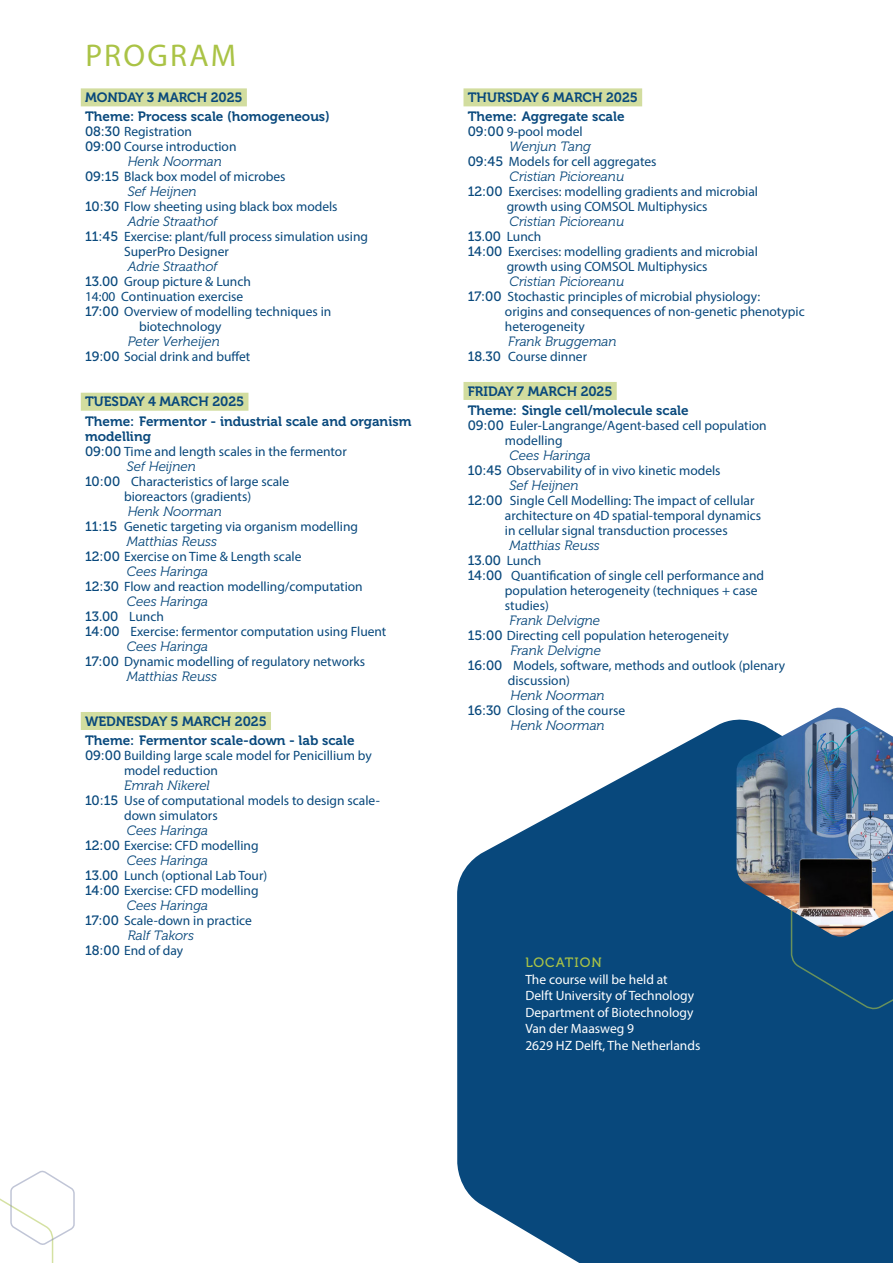
<style>
.page{position:relative;width:893px;height:1263px;background:#fff}
.page>*{position:absolute;margin:0;border:0;box-sizing:border-box;transform-origin:0 0}
.Header_-_Advanced_Course{font:31.5px "Myriad Pro";letter-spacing:.07em;color:#aac346}
.t1{font:13.5px/15px "Myriad Pro";color:#08487c}
.t2{font:italic 13.5px "Museo 300";color:#08487c}
.Programma_-_bodytekst{font:13.5px/15px "Museo 700";color:#08487c}
.Course_leader_info{font:13.5px "Myriad Pro";color:#fff}
.Programma_-_datum{font:13.5px "Museo 700";color:#08487c}
.t3{font:13.5px "Museo 500";color:#08487c}
.Course_leader_kopjes{font:13.5px "Museo 500";letter-spacing:.08em;color:#aac346}
.s1{font-family:"Museo 500"}
.s2{font-family:"Myriad Pro"}
</style>
<div class="page">
<svg style="left:457px;top:719px;width:436px;height:544px;background:#275f8c"></svg>
<div style="left:81px;top:88px;width:166px;height:18px;background:#d2dd9f"></div>
<div style="left:81px;top:393px;width:167px;height:18px;background:#d2dd9f"></div>
<div style="left:81px;top:712px;width:190px;height:18px;background:#d2dd9f"></div>
<div style="left:463px;top:88px;width:179px;height:18px;background:#d2dd9f"></div>
<div style="left:463px;top:382px;width:154px;height:18px;background:#d2dd9f"></div>
<svg style="left:0;top:1170px;width:75px;height:93px"></svg>
<div style="left:790px;top:938px;width:103px;height:73px;background:#08487c"></div>
<img style="left:736px;top:708px;width:157px;height:230px">
<p class="Header_-_Advanced_Course" style="left:85px;top:36px;width:152px">PROGRAM</p>
<p class="Programma_-_datum" style="left:85px;top:90px;width:159px">MONDAY 3 MARCH 2025</p>
<p class="Programma_-_bodytekst" style="left:85px;top:109px;width:246px">Theme: Process scale (homogeneous)</p>
<p class="t1" style="left:85px;top:124px;width:108px"><span class="s1">08:30</span> Registration</p>
<p class="t1" style="left:85px;top:139px;width:153px"><span class="s1">09:00</span> Course introduction</p>
<p class="t2" style="left:128px;top:154px;width:96px">Henk Noorman</p>
<p class="t1" style="left:85px;top:169px;width:202px"><span class="s1">09:15</span> Black box model of microbes</p>
<p class="t2" style="left:128px;top:184px;width:71px">Sef Heijnen</p>
<p class="t1" style="left:85px;top:199px;width:254px"><span class="s1">10:30</span> Flow sheeting using black box models</p>
<p class="t2" style="left:128px;top:214px;width:91px">Adrie Straathof</p>
<p class="t1" style="left:124px;top:229px;width:246px;text-indent:-39px"><span class="s1">11:45</span> Exercise: plant/full process simulation using<br>SuperPro Designer</p>
<p class="t2" style="left:128px;top:259px;width:91px">Adrie Straathof</p>
<p class="t1" style="left:85px;top:274px;width:167px"><span class="s1">13.00</span> Group picture &amp; Lunch</p>
<p class="t1" style="left:85px;top:289px;width:160px">14:00 Continuation exercise</p>
<p class="t1" style="left:139px;top:304px;width:194px;text-indent:-54px"><span class="s1">17:00</span> Overview of modelling techniques in biotechnology</p>
<p class="t2" style="left:128px;top:334px;width:94px">Peter Verheijen</p>
<p class="t1" style="left:85px;top:349px;width:167px"><span class="s1">19:00</span> Social drink and buffet</p>
<p class="Programma_-_datum" style="left:85px;top:394px;width:161px">TUESDAY 4 MARCH 2025</p>
<p class="Programma_-_bodytekst" style="left:85px;top:414px;width:328px">Theme: Fermentor - industrial scale and organism modelling</p>
<p class="t1" style="left:85px;top:443px;width:263px"><span class="s1">09:00</span> Time and length scales in the fermentor</p>
<p class="t2" style="left:127px;top:459px;width:71px">Sef Heijnen</p>
<p class="t1" style="left:85px;top:473px;width:206px"><span class="s1">10:00</span> Characteristics of large scale</p>
<p class="t1" style="left:124px;top:488px;width:129px">bioreactors (gradients)</p>
<p class="t2" style="left:128px;top:504px;width:96px">Henk Noorman</p>
<p class="t1" style="left:85px;top:518px;width:274px"><span class="s1">11:15</span> Genetic targeting via organism modelling</p>
<p class="t2" style="left:127px;top:534px;width:92px">Matthias Reuss</p>
<p class="t1" style="left:85px;top:548px;width:218px"><span class="s1">12:00</span> Exercise on Time &amp; Length scale</p>
<p class="t2" style="left:127px;top:564px;width:83px">Cees Haringa</p>
<p class="t1" style="left:85px;top:578px;width:279px"><span class="s1">12:30</span> Flow and reaction modelling/computation</p>
<p class="t2" style="left:127px;top:594px;width:83px">Cees Haringa</p>
<p class="t3" style="left:85px;top:609px;width:80px">13.00 <span class="s2">Lunch</span></p>
<p class="t1" style="left:85px;top:623px;width:303px"><span class="s1">14:00</span> Exercise: fermentor computation using Fluent</p>
<p class="t2" style="left:127px;top:639px;width:83px">Cees Haringa</p>
<p class="t1" style="left:85px;top:653px;width:282px"><span class="s1">17:00</span> Dynamic modelling of regulatory networks</p>
<p class="t2" style="left:127px;top:669px;width:92px">Matthias Reuss</p>
<p class="Programma_-_datum" style="left:85px;top:713px;width:183px">WEDNESDAY 5 MARCH 2025</p>
<p class="Programma_-_bodytekst" style="left:85px;top:733px;width:271px">Theme: Fermentor scale-down - lab scale</p>
<p class="t1" style="left:124px;top:748px;width:249px;text-indent:-39px"><span class="s1">09:00</span> Building large scale model for Penicillium by model reduction</p>
<p class="t2" style="left:124px;top:778px;width:87px">Emrah Nikerel</p>
<p class="t1" style="left:124px;top:793px;width:257px;text-indent:-39px"><span class="s1">10:15</span> Use of computational models to design scale&shy;down simulators</p>
<p class="t2" style="left:127px;top:823px;width:83px">Cees Haringa</p>
<p class="t1" style="left:85px;top:838px;width:175px"><span class="s1">12:00</span> Exercise: CFD modelling</p>
<p class="t2" style="left:127px;top:853px;width:83px">Cees Haringa</p>
<p class="t1" style="left:85px;top:868px;width:184px"><span class="s1">13.00</span> Lunch (optional Lab Tour)</p>
<p class="t1" style="left:85px;top:883px;width:175px"><span class="s1">14:00</span> Exercise: CFD modelling</p>
<p class="t2" style="left:127px;top:898px;width:83px">Cees Haringa</p>
<p class="t1" style="left:85px;top:913px;width:168px"><span class="s1">17:00</span> Scale-down in practice</p>
<p class="t2" style="left:128px;top:928px;width:68px">Ralf Takors</p>
<p class="t1" style="left:85px;top:943px;width:100px"><span class="s1">18:00</span> End of day</p>
<p class="Programma_-_datum" style="left:468px;top:90px;width:172px">THURSDAY 6 MARCH 2025</p>
<p class="Programma_-_bodytekst" style="left:468px;top:109px;width:158px">Theme: Aggregate scale</p>
<p class="t1" style="left:468px;top:124px;width:116px"><span class="s1">09:00</span> 9-pool model</p>
<p class="t2" style="left:510px;top:139px;width:83px">Wenjun Tang</p>
<p class="t1" style="left:468px;top:154px;width:190px"><span class="s1">09:45</span> Models for cell aggregates</p>
<p class="t2" style="left:510px;top:169px;width:116px">Cristian Picioreanu</p>
<p class="t1" style="left:507px;top:184px;width:253px;text-indent:-39px"><span class="s1">12:00</span> Exercises: modelling gradients and microbial growth using COMSOL Multiphysics</p>
<p class="t2" style="left:510px;top:214px;width:116px">Cristian Picioreanu</p>
<p class="t3" style="left:468px;top:229px;width:75px">13.00 <span class="s2">Lunch</span></p>
<p class="t1" style="left:507px;top:244px;width:253px;text-indent:-39px"><span class="s1">14:00</span> Exercises: modelling gradients and microbial growth using COMSOL Multiphysics</p>
<p class="t2" style="left:510px;top:274px;width:116px">Cristian Picioreanu</p>
<p class="t1" style="left:505px;top:289px;width:301px;text-indent:-37px"><span class="s1">17:00</span> Stochastic principles of microbial physiology:<br>origins and consequences of non-genetic phenotypic heterogeneity</p>
<p class="t2" style="left:508px;top:334px;width:110px">Frank Bruggeman</p>
<p class="t1" style="left:468px;top:349px;width:121px"><span class="s1">18.30</span> Course dinner</p>
<p class="Programma_-_datum" style="left:468px;top:383px;width:146px">FRIDAY 7 MARCH 2025</p>
<p class="Programma_-_bodytekst" style="left:468px;top:403px;width:222px">Theme: Single cell/molecule scale</p>
<p class="t1" style="left:505px;top:418px;width:263px;text-indent:-37px"><span class="s1">09:00</span> Euler-Langrange/Agent-based cell population modelling</p>
<p class="t2" style="left:510px;top:448px;width:83px">Cees Haringa</p>
<p class="t1" style="left:468px;top:463px;width:254px"><span class="s1">10:45</span> Observability of in vivo kinetic models</p>
<p class="t2" style="left:510px;top:478px;width:71px">Sef Heijnen</p>
<p class="t1" style="left:505px;top:493px;width:258px;text-indent:-37px"><span class="s1">12:00</span> Single Cell Modelling: The impact of cellular architecture on 4D spatial-temporal dynamics in cellular signal transduction processes</p>
<p class="t2" style="left:510px;top:538px;width:92px">Matthias Reuss</p>
<p class="t3" style="left:468px;top:553px;width:75px">13.00 <span class="s2">Lunch</span></p>
<p class="t1" style="left:505px;top:568px;width:261px;text-indent:-37px"><span class="s1">14:00</span> Quantification of single cell performance and population heterogeneity (techniques + case studies)</p>
<p class="t2" style="left:510px;top:613px;width:92px">Frank Delvigne</p>
<p class="t1" style="left:468px;top:628px;width:262px"><span class="s1">15:00</span> Directing cell population heterogeneity</p>
<p class="t2" style="left:510px;top:643px;width:92px">Frank Delvigne</p>
<p class="t1" style="left:508px;top:658px;width:279px;text-indent:-40px"><span class="s1">16:00</span> Models, software, methods and outlook (plenary discussion)</p>
<p class="t2" style="left:510px;top:688px;width:96px">Henk Noorman</p>
<p class="t1" style="left:468px;top:703px;width:159px"><span class="s1">16:30</span> Closing of the course</p>
<p class="t2" style="left:510px;top:718px;width:96px">Henk Noorman</p>
<p class="Course_leader_kopjes" style="left:525px;top:955px;width:78px">LOCATION</p>
<p class="Course_leader_info" style="left:525px;top:971px;width:144px">The course will be held at</p>
<p class="Course_leader_info" style="left:525px;top:987px;width:170px">Delft University of Technology</p>
<p class="Course_leader_info" style="left:525px;top:1004px;width:170px">Department of Biotechnology</p>
<p class="Course_leader_info" style="left:525px;top:1020px;width:110px">Van der Maasweg 9</p>
<p class="Course_leader_info" style="left:525px;top:1037px;width:177px">2629 HZ Delft, The Netherlands</p>
</div>
